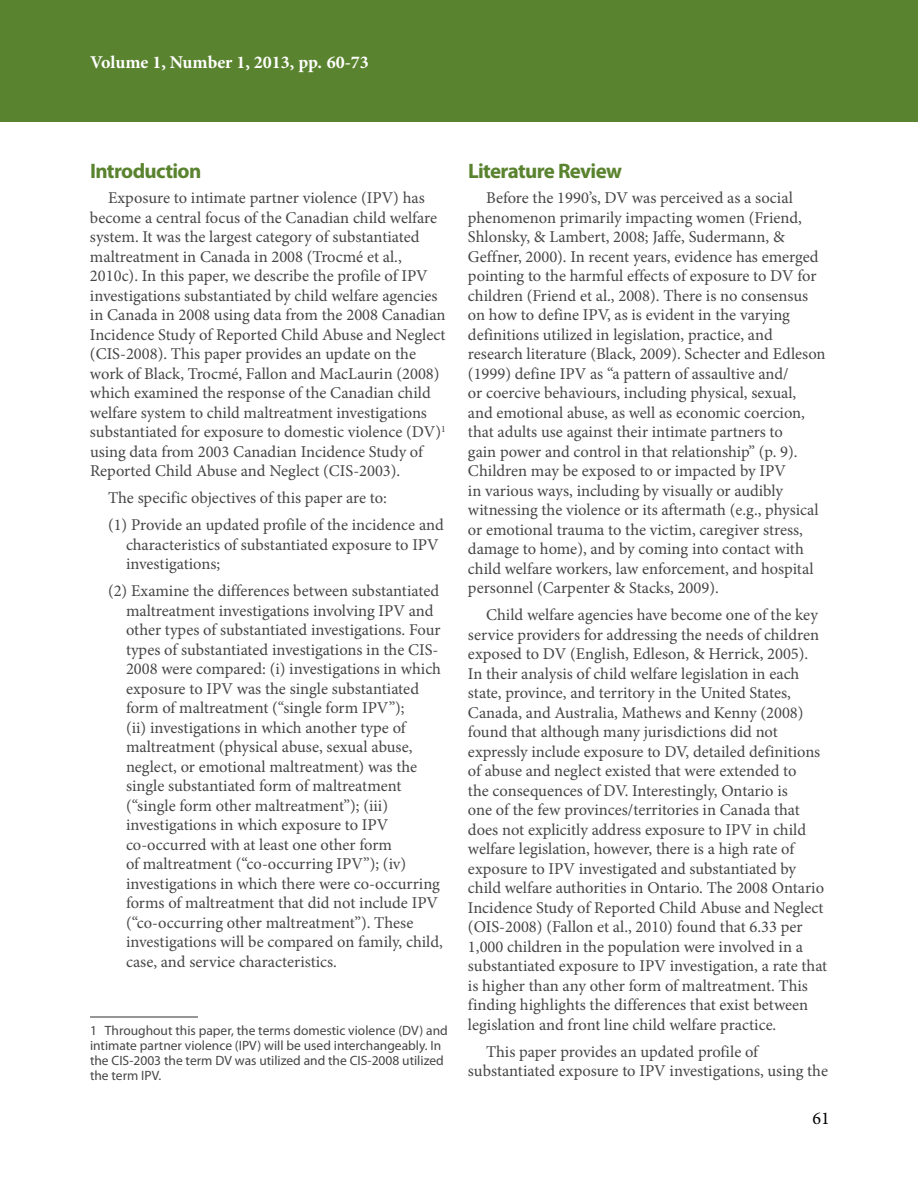
<style>
.page{position:relative;width:918px;height:1188px;background:#fff}
.page>*{position:absolute;margin:0;border:0;box-sizing:border-box;transform-origin:0 0}
.t1{font:700 21px "Myriad Pro";letter-spacing:-.03em;color:#5a832f}
.t2{font:700 18px "Minion Pro";color:#fff}
.t3{font:18px "Minion Pro";color:#000}
.t4{font:16.5px/19.5px "Minion Pro";color:#464547}
.t5{font:13.5px/15px "Myriad Pro";color:#464547}
</style>
<div class="page">
<div style="left:0;top:0;width:918px;height:122px;background:#5a832f"></div>
<hr style="left:90px;top:1016px;width:108px;height:2px;background:#464547">
<p class="t2" style="left:90px;top:49px;width:280px">Volume 1, Number 1, 2013, pp. 60-73</p>
<p class="t1" style="left:90px;top:157px;width:113px">Introduction</p>
<p class="t4" style="left:90px;top:188px;width:357px;text-indent:18px">Exposure to intimate partner violence (IPV) has become a central focus of the Canadian child welfare system. It was the largest category of substantiated maltreatment in Canada in 2008 (Trocmé et al., 2010c). In this paper, we describe the profile of IPV investigations substantiated by child welfare agencies in Canada in 2008 using data from the 2008 Canadian Incidence Study of Reported Child Abuse and Neglect (CIS-2008). This paper provides an update on the work of Black, Trocmé, Fallon and MacLaurin (2008) which examined the response of the Canadian child welfare system to child maltreatment investigations substantiated for exposure to domestic violence (DV)<sup>1 </sup>using data from 2003 Canadian Incidence Study of Reported Child Abuse and Neglect (CIS-2003).</p>
<p class="t4" style="left:108px;top:485px;width:337px;line-height:27px">The specific objectives of this paper are to:<br>(1) Provide an updated profile of the incidence and</p>
<p class="t4" style="left:126px;top:535px;width:314px">characteristics of substantiated exposure to IPV investigations;</p>
<p class="t4" style="left:126px;top:581px;width:318px;text-indent:-18px">(2) Examine the differences between substantiated maltreatment investigations involving IPV and other types of substantiated investigations. Four types of substantiated investigations in the CIS-2008 were compared: (i) investigations in which exposure to IPV was the single substantiated form of maltreatment (“single form IPV”);<br>(ii) investigations in which another type of maltreatment (physical abuse, sexual abuse, neglect, or emotional maltreatment) was the single substantiated form of maltreatment (“single form other maltreatment”); (iii) investigations in which exposure to IPV co-occurred with at least one other form<br>of maltreatment (“co-occurring IPV”); (iv) investigations in which there were co-occurring forms of maltreatment that did not include IPV (“co-occurring other maltreatment”). These investigations will be compared on family, child, case, and service characteristics.</p>
<p class="t5" style="left:90px;top:1023px;width:359px">1 Throughout this paper, the terms domestic violence (DV) and intimate partner violence (IPV) will be used interchangeably. In the CIS-2003 the term DV was utilized and the CIS-2008 utilized the term IPV.</p>
<p class="t1" style="left:468px;top:157px;width:156px">Literature Review</p>
<p class="t4" style="left:468px;top:188px;width:359px;text-indent:18px">Before the 1990’s, DV was perceived as a social phenomenon primarily impacting women (Friend, Shlonsky, &amp; Lambert, 2008; Jaffe, Sudermann, &amp; Geffner, 2000). In recent years, evidence has emerged pointing to the harmful effects of exposure to DV for children (Friend et al., 2008). There is no consensus on how to define IPV, as is evident in the varying definitions utilized in legislation, practice, and research literature (Black, 2009). Schecter and Edleson (1999) define IPV as “a pattern of assaultive and/<br>or coercive behaviours, including physical, sexual,<br>and emotional abuse, as well as economic coercion, that adults use against their intimate partners to<br>gain power and control in that relationship” (p. 9).<br>Children may be exposed to or impacted by IPV<br>in various ways, including by visually or audibly witnessing the violence or its aftermath (e.g., physical or emotional trauma to the victim, caregiver stress, damage to home), and by coming into contact with child welfare workers, law enforcement, and hospital personnel (Carpenter &amp; Stacks, 2009).</p>
<p class="t4" style="left:468px;top:605px;width:361px;text-indent:18px">Child welfare agencies have become one of the key service providers for addressing the needs of children exposed to DV (English, Edleson, &amp; Herrick, 2005).<br>In their analysis of child welfare legislation in each state, province, and territory in the United States, Canada, and Australia, Mathews and Kenny (2008) found that although many jurisdictions did not expressly include exposure to DV, detailed definitions of abuse and neglect existed that were extended to<br>the consequences of DV. Interestingly, Ontario is<br>one of the few provinces/territories in Canada that does not explicitly address exposure to IPV in child welfare legislation, however, there is a high rate of exposure to IPV investigated and substantiated by child welfare authorities in Ontario. The 2008 Ontario Incidence Study of Reported Child Abuse and Neglect (OIS-2008) (Fallon et al., 2010) found that 6.33 per 1,000 children in the population were involved in a substantiated exposure to IPV investigation, a rate that is higher than any other form of maltreatment. This finding highlights the differences that exist between legislation and front line child welfare practice.</p>
<p class="t4" style="left:468px;top:1042px;width:362px;text-indent:18px">This paper provides an updated profile of substantiated exposure to IPV investigations, using the</p>
<p class="t3" style="left:813px;top:1106px;width:19px">61</p>
</div>
